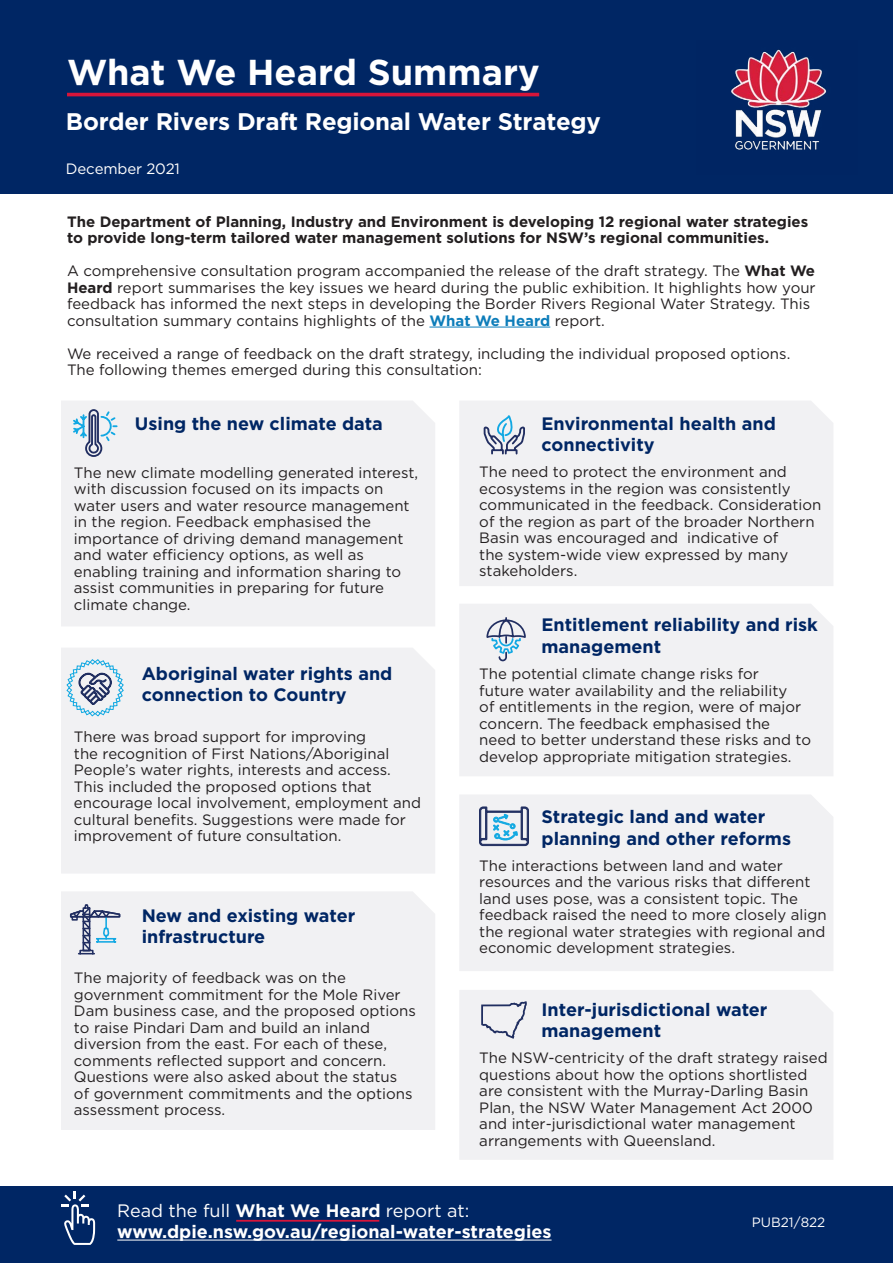
<style>
.page{position:relative;width:893px;height:1263px;background:#fff}
.page>*{position:absolute;margin:0;border:0;box-sizing:border-box;transform-origin:0 0}
.t1{font:700 36px "Gotham";color:#fff}
.t2{font:700 24px "Gotham";letter-spacing:-.01em;color:#fff}
.t3{font:700 18px/21.6px "Gotham";color:#002664}
.t4{font:700 18px/21.6px "Gotham";color:#fff}
.t5{font:15px/16.5px "Gotham";color:#231f20}
.t6{font:700 15px/16.5px "Gotham";color:#231f20}
.t7{font:15px "Gotham";letter-spacing:-.01em;color:#fff}
.t8{font:13.5px "Gotham";color:#fff}
.s1{font-weight:700}
.s2{font-weight:700;color:#0d7dba}
.s3{font-weight:400}
</style>
<div class="page">
<div style="left:0;top:0;width:893px;height:193px;background:#002664"></div>
<img style="left:731px;top:49px;width:96px;height:101px">
<hr style="left:67px;top:93px;width:472px;height:3px;background:#d7153a">
<hr style="left:429px;top:327px;width:121px;height:1px;background:#0d7dba">
<div style="left:61px;top:401px;width:374px;height:225px;background:#f1f1f3"></div>
<svg style="left:73px;top:409px;width:44px;height:48px"></svg>
<div style="left:61px;top:648px;width:374px;height:225px;background:#f1f1f3"></div>
<svg style="left:66px;top:659px;width:58px;height:57px"></svg>
<div style="left:61px;top:892px;width:374px;height:238px;background:#f1f1f3"></div>
<svg style="left:69px;top:904px;width:52px;height:50px"></svg>
<div style="left:0;top:1186px;width:893px;height:77px;background:#002664"></div>
<hr style="left:117px;top:1239px;width:435px;height:1px;background:#fff">
<hr style="left:236px;top:1220px;width:143px;height:2px;background:#d7153a">
<svg style="left:61px;top:1191px;width:34px;height:54px"></svg>
<div style="left:459px;top:401px;width:374px;height:185px;background:#f1f1f3"></div>
<div style="left:459px;top:604px;width:374px;height:172px;background:#f1f1f3"></div>
<div style="left:459px;top:795px;width:374px;height:176px;background:#f1f1f3"></div>
<div style="left:459px;top:990px;width:374px;height:170px;background:#f1f1f3"></div>
<svg style="left:484px;top:415px;width:41px;height:39px"></svg>
<svg style="left:486px;top:617px;width:40px;height:44px"></svg>
<svg style="left:479px;top:807px;width:50px;height:39px"></svg>
<svg style="left:480px;top:1000px;width:48px;height:40px"></svg>
<p class="t1" style="left:67px;top:49px;width:474px">What We Heard Summary</p>
<p class="t2" style="left:66px;top:106px;width:536px">Border Rivers Draft Regional Water Strategy</p>
<p class="t7" style="left:66px;top:159px;width:116px">December 2021</p>
<p class="t6" style="left:67px;top:213px;width:743px">The Department of Planning, Industry and Environment is developing 12 regional water strategies to provide long-term tailored water management solutions for NSW’s regional communities.</p>
<p class="t5" style="left:67px;top:262px;width:750px">A comprehensive consultation program accompanied the release of the draft strategy. The <span class="s1">What We Heard</span> report summarises the key issues we heard during the public exhibition. It highlights how your feedback has informed the next steps in developing the Border Rivers Regional Water Strategy. This consultation summary contains highlights of the <span class="s2">What We Heard</span> report.</p>
<p class="t5" style="left:67px;top:345px;width:725px">We received a range of feedback on the draft strategy, including the individual proposed options.</p>
<p class="t5" style="left:67px;top:361px;width:416px">The following themes emerged during this consultation:</p>
<p class="t3" style="left:135px;top:413px;width:249px">Using the new climate data</p>
<p class="t5" style="left:74px;top:464px;width:346px">The new climate modelling generated interest, with discussion focused on its impacts on water users and water resource management in the region. Feedback emphasised the importance of driving demand management and water efficiency options, as well as enabling training and information sharing to assist communities in preparing for future climate change.</p>
<p class="t3" style="left:542px;top:412px;width:236px">Environmental health and connectivity</p>
<p class="t5" style="left:479px;top:463px;width:344px">The need to protect the environment and ecosystems in the region was consistently communicated in the feedback. Consideration of the region as part of the broader Northern Basin was encouraged and indicative of<br>the system-wide view expressed by many stakeholders.</p>
<p class="t3" style="left:142px;top:662px;width:252px">Aboriginal water rights and connection to Country</p>
<p class="t5" style="left:74px;top:728px;width:348px">There was broad support for improving<br>the recognition of First Nations/Aboriginal People’s water rights, interests and access.<br>This included the proposed options that encourage local involvement, employment and cultural benefits. Suggestions were made for improvement of future consultation.</p>
<p class="t3" style="left:142px;top:904px;width:215px">New and existing water infrastructure</p>
<p class="t5" style="left:74px;top:969px;width:343px">The majority of feedback was on the government commitment for the Mole River Dam business case, and the proposed options to raise Pindari Dam and build an inland diversion from the east. For each of these, comments reflected support and concern.<br>Questions were also asked about the status of government commitments and the options assessment process.</p>
<p class="t3" style="left:542px;top:614px;width:278px">Entitlement reliability and risk management</p>
<p class="t5" style="left:479px;top:665px;width:333px">The potential climate change risks for<br>future water availability and the reliability<br>of entitlements in the region, were of major concern. The feedback emphasised the<br>need to better understand these risks and to develop appropriate mitigation strategies.</p>
<p class="t3" style="left:542px;top:806px;width:251px">Strategic land and water planning and other reforms</p>
<p class="t5" style="left:479px;top:857px;width:349px">The interactions between land and water resources and the various risks that different land uses pose, was a consistent topic. The feedback raised the need to more closely align the regional water strategies with regional and economic development strategies.</p>
<p class="t3" style="left:542px;top:998px;width:227px">Inter-jurisdictional water management</p>
<p class="t5" style="left:479px;top:1049px;width:350px">The NSW-centricity of the draft strategy raised questions about how the options shortlisted are consistent with the Murray-Darling Basin Plan, the NSW Water Management Act 2000 and inter-jurisdictional water management arrangements with Queensland.</p>
<p class="t4" style="left:117px;top:1199px;width:436px"><span class="s3">Read the full</span> What We Heard <span class="s3">report at: </span>www.dpie.nsw.gov.au/regional-water-strategies</p>
<p class="t8" style="left:752px;top:1213px;width:75px">PUB21/822</p>
</div>
